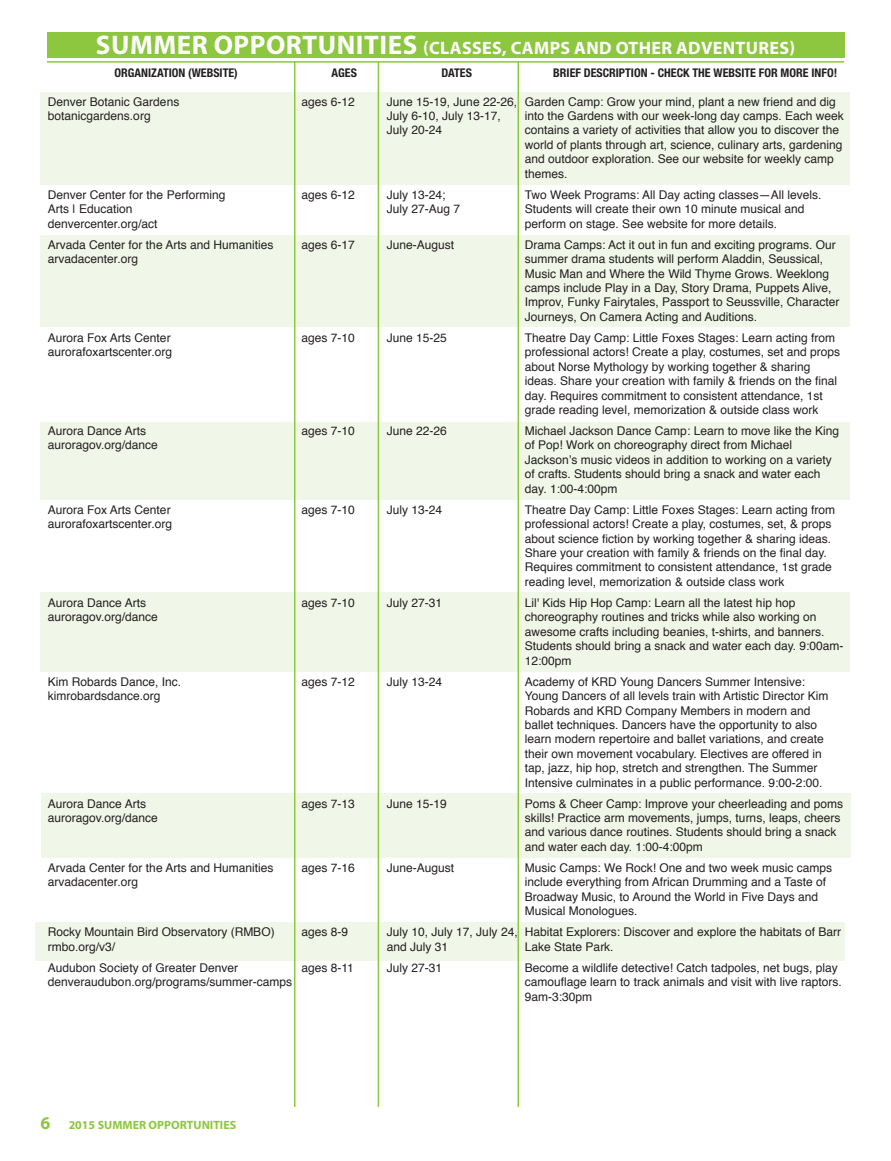
<style>
.page{position:relative;width:891px;height:1161px;background:#fff}
.page>*{position:absolute;margin:0;border:0;box-sizing:border-box;transform-origin:0 0}
.t1{font:700 18px "Myriad Pro";letter-spacing:.02em;color:#fff}
.t2{font:12px/14.4px "Helvetica";color:#231f20}
.t3{font:700 condensed 12px "Helvetica Neue LT Std";color:#231f20}
.t4{font:700 12px "Myriad Pro";color:#8dc73f}
.s1{font-size:27px}
.s2{font-size:18px}
</style>
<div class="page">
<div style="left:47px;top:32px;width:797px;height:26px;background:#8dc73f"></div>
<hr style="left:47px;top:61px;width:797px;height:2px;background:#8dc73f">
<div style="left:40px;top:592px;width:810px;height:80px;background:#f1f7e8"></div>
<div style="left:40px;top:422px;width:810px;height:78px;background:#f1f7e8"></div>
<div style="left:41px;top:793px;width:810px;height:65px;background:#f1f7e8"></div>
<div style="left:35px;top:922px;width:810px;height:39px;background:#f1f7e8"></div>
<div style="left:40px;top:235px;width:810px;height:92px;background:#f1f7e8"></div>
<div style="left:40px;top:93px;width:810px;height:92px;background:#f1f7e8"></div>
<hr style="left:294px;top:61px;width:1px;height:1046px;background:#8dc73f">
<hr style="left:378px;top:61px;width:1px;height:1046px;background:#8dc73f">
<hr style="left:518px;top:61px;width:1px;height:1046px;background:#8dc73f">
<h1 class="t1" style="left:96px;top:38px;width:701px"><span class="s1">SUMMER OPPORTUNITIES</span> (CLASSES, CAMPS AND OTHER ADVENTURES)</h1>
<p class="t3" style="left:115px;top:66px;width:125px">ORGANIZATION (WEBSITE)</p>
<p class="t3" style="left:332px;top:66px;width:27px">AGES</p>
<p class="t3" style="left:442px;top:66px;width:32px">DATES</p>
<p class="t3" style="left:553px;top:66px;width:286px">BRIEF DESCRIPTION - CHECK THE WEBSITE FOR MORE INFO!</p>
<p class="t2" style="left:48px;top:95px;width:133px">Denver Botanic Gardens</p>
<p class="t2" style="left:301px;top:95px;width:55px">ages 6-12</p>
<p class="t2" style="left:387px;top:95px;width:450px">June 15-19, June 22-26, Garden Camp: Grow your mind, plant a new friend and dig</p>
<p class="t2" style="left:48px;top:109px;width:104px">botanicgardens.org</p>
<p class="t2" style="left:387px;top:109px;width:116px">July 6-10, July 13-17,</p>
<p class="t2" style="left:525px;top:109px;width:320px">into the Gardens with our week-long day camps. Each week</p>
<p class="t2" style="left:387px;top:123px;width:57px">July 20-24</p>
<p class="t2" style="left:525px;top:123px;width:319px">contains a variety of activities that allow you to discover the world of plants through art, science, culinary arts, gardening and outdoor exploration. See our website for weekly camp themes.</p>
<p class="t2" style="left:48px;top:188px;width:179px">Denver Center for the Performing</p>
<p class="t2" style="left:301px;top:188px;width:55px">ages 6-12</p>
<p class="t2" style="left:387px;top:188px;width:60px">July 13-24;</p>
<p class="t2" style="left:525px;top:188px;width:298px">Two Week Programs: All Day acting classes—All levels.</p>
<p class="t2" style="left:48px;top:202px;width:86px">Arts | Education</p>
<p class="t2" style="left:387px;top:202px;width:75px">July 27-Aug 7</p>
<p class="t2" style="left:525px;top:202px;width:281px">Students will create their own 10 minute musical and</p>
<p class="t2" style="left:48px;top:217px;width:111px">denvercenter.org/act</p>
<p class="t2" style="left:525px;top:217px;width:254px">perform on stage. See website for more details.</p>
<p class="t2" style="left:48px;top:238px;width:227px">Arvada Center for the Arts and Humanities</p>
<p class="t2" style="left:301px;top:238px;width:55px">ages 6-17</p>
<p class="t2" style="left:387px;top:238px;width:69px">June-August</p>
<p class="t2" style="left:525px;top:238px;width:312px">Drama Camps: Act it out in fun and exciting programs. Our</p>
<p class="t2" style="left:48px;top:252px;width:92px">arvadacenter.org</p>
<p class="t2" style="left:525px;top:252px;width:316px">summer drama students will perform Aladdin, Seussical, Music Man and Where the Wild Thyme Grows. Weeklong camps include Play in a Day, Story Drama, Puppets Alive, Improv, Funky Fairytales, Passport to Seussville, Character Journeys, On Camera Acting and Auditions.</p>
<p class="t2" style="left:48px;top:331px;width:124px">Aurora Fox Arts Center</p>
<p class="t2" style="left:301px;top:331px;width:55px">ages 7-10</p>
<p class="t2" style="left:387px;top:331px;width:62px">June 15-25</p>
<p class="t2" style="left:525px;top:331px;width:312px">Theatre Day Camp: Little Foxes Stages: Learn acting from</p>
<p class="t2" style="left:48px;top:345px;width:126px">aurorafoxartscenter.org</p>
<p class="t2" style="left:525px;top:345px;width:317px">professional actors! Create a play, costumes, set and props about Norse Mythology by working together &amp; sharing ideas. Share your creation with family &amp; friends on the final day. Requires commitment to consistent attendance, 1st grade reading level, memorization &amp; outside class work</p>
<p class="t2" style="left:48px;top:424px;width:100px">Aurora Dance Arts</p>
<p class="t2" style="left:301px;top:424px;width:55px">ages 7-10</p>
<p class="t2" style="left:387px;top:424px;width:62px">June 22-26</p>
<p class="t2" style="left:525px;top:424px;width:316px">Michael Jackson Dance Camp: Learn to move like the King</p>
<p class="t2" style="left:48px;top:438px;width:111px">auroragov.org/dance</p>
<p class="t2" style="left:525px;top:438px;width:308px">of Pop! Work on choreography direct from Michael Jackson’s music videos in addition to working on a variety of crafts. Students should bring a snack and water each day. 1:00-4:00pm</p>
<p class="t2" style="left:48px;top:503px;width:124px">Aurora Fox Arts Center</p>
<p class="t2" style="left:301px;top:503px;width:55px">ages 7-10</p>
<p class="t2" style="left:387px;top:503px;width:57px">July 13-24</p>
<p class="t2" style="left:525px;top:503px;width:312px">Theatre Day Camp: Little Foxes Stages: Learn acting from</p>
<p class="t2" style="left:48px;top:517px;width:126px">aurorafoxartscenter.org</p>
<p class="t2" style="left:525px;top:517px;width:308px">professional actors! Create a play, costumes, set, &amp; props about science fiction by working together &amp; sharing ideas.<br>Share your creation with family &amp; friends on the final day.<br>Requires commitment to consistent attendance, 1st grade reading level, memorization &amp; outside class work</p>
<p class="t2" style="left:48px;top:596px;width:100px">Aurora Dance Arts</p>
<p class="t2" style="left:301px;top:596px;width:55px">ages 7-10</p>
<p class="t2" style="left:387px;top:596px;width:57px">July 27-31</p>
<p class="t2" style="left:525px;top:596px;width:272px">Lil' Kids Hip Hop Camp: Learn all the latest hip hop</p>
<p class="t2" style="left:48px;top:610px;width:111px">auroragov.org/dance</p>
<p class="t2" style="left:525px;top:610px;width:320px">choreography routines and tricks while also working on awesome crafts including beanies, t-shirts, and banners.<br>Students should bring a snack and water each day. 9:00am-12:00pm</p>
<p class="t2" style="left:48px;top:675px;width:135px">Kim Robards Dance, Inc.</p>
<p class="t2" style="left:301px;top:675px;width:55px">ages 7-12</p>
<p class="t2" style="left:387px;top:675px;width:57px">July 13-24</p>
<p class="t2" style="left:525px;top:675px;width:282px">Academy of KRD Young Dancers Summer Intensive:</p>
<p class="t2" style="left:48px;top:689px;width:114px">kimrobardsdance.org</p>
<p class="t2" style="left:525px;top:689px;width:305px">Young Dancers of all levels train with Artistic Director Kim Robards and KRD Company Members in modern and ballet techniques. Dancers have the opportunity to also learn modern repertoire and ballet variations, and create their own movement vocabulary. Electives are offered in tap, jazz, hip hop, stretch and strengthen. The Summer Intensive culminates in a public performance. 9:00-2:00.</p>
<p class="t2" style="left:48px;top:797px;width:100px">Aurora Dance Arts</p>
<p class="t2" style="left:301px;top:797px;width:55px">ages 7-13</p>
<p class="t2" style="left:387px;top:797px;width:62px">June 15-19</p>
<p class="t2" style="left:525px;top:797px;width:320px">Poms &amp; Cheer Camp: Improve your cheerleading and poms</p>
<p class="t2" style="left:48px;top:811px;width:111px">auroragov.org/dance</p>
<p class="t2" style="left:525px;top:811px;width:317px">skills! Practice arm movements, jumps, turns, leaps, cheers and various dance routines. Students should bring a snack and water each day. 1:00-4:00pm</p>
<p class="t2" style="left:48px;top:861px;width:227px">Arvada Center for the Arts and Humanities</p>
<p class="t2" style="left:301px;top:861px;width:55px">ages 7-16</p>
<p class="t2" style="left:387px;top:861px;width:69px">June-August</p>
<p class="t2" style="left:525px;top:861px;width:309px">Music Camps: We Rock! One and two week music camps</p>
<p class="t2" style="left:48px;top:875px;width:92px">arvadacenter.org</p>
<p class="t2" style="left:525px;top:875px;width:303px">include everything from African Drumming and a Taste of<br>Broadway Music, to Around the World in Five Days and<br>Musical Monologues.</p>
<p class="t2" style="left:48px;top:925px;width:228px">Rocky Mountain Bird Observatory (RMBO)</p>
<p class="t2" style="left:301px;top:925px;width:48px">ages 8-9</p>
<p class="t2" style="left:387px;top:925px;width:456px">July 10, July 17, July 24, Habitat Explorers: Discover and explore the habitats of Barr</p>
<p class="t2" style="left:48px;top:940px;width:69px">rmbo.org/v3/</p>
<p class="t2" style="left:387px;top:940px;width:63px">and July 31</p>
<p class="t2" style="left:525px;top:940px;width:90px">Lake State Park.</p>
<p class="t2" style="left:48px;top:961px;width:192px">Audubon Society of Greater Denver</p>
<p class="t2" style="left:301px;top:961px;width:54px">ages 8-11</p>
<p class="t2" style="left:387px;top:961px;width:57px">July 27-31</p>
<p class="t2" style="left:525px;top:961px;width:314px">Become a wildlife detective! Catch tadpoles, net bugs, play</p>
<p class="t2" style="left:48px;top:975px;width:246px">denveraudubon.org/programs/summer-camps</p>
<p class="t2" style="left:525px;top:975px;width:318px">camouflage learn to track animals and visit with live raptors.<br>9am-3:30pm</p>
<p class="t4" style="left:40px;top:1119px;width:197px"><span class="s2">6</span> 2015 SUMMER OPPORTUNITIES</p>
</div>
